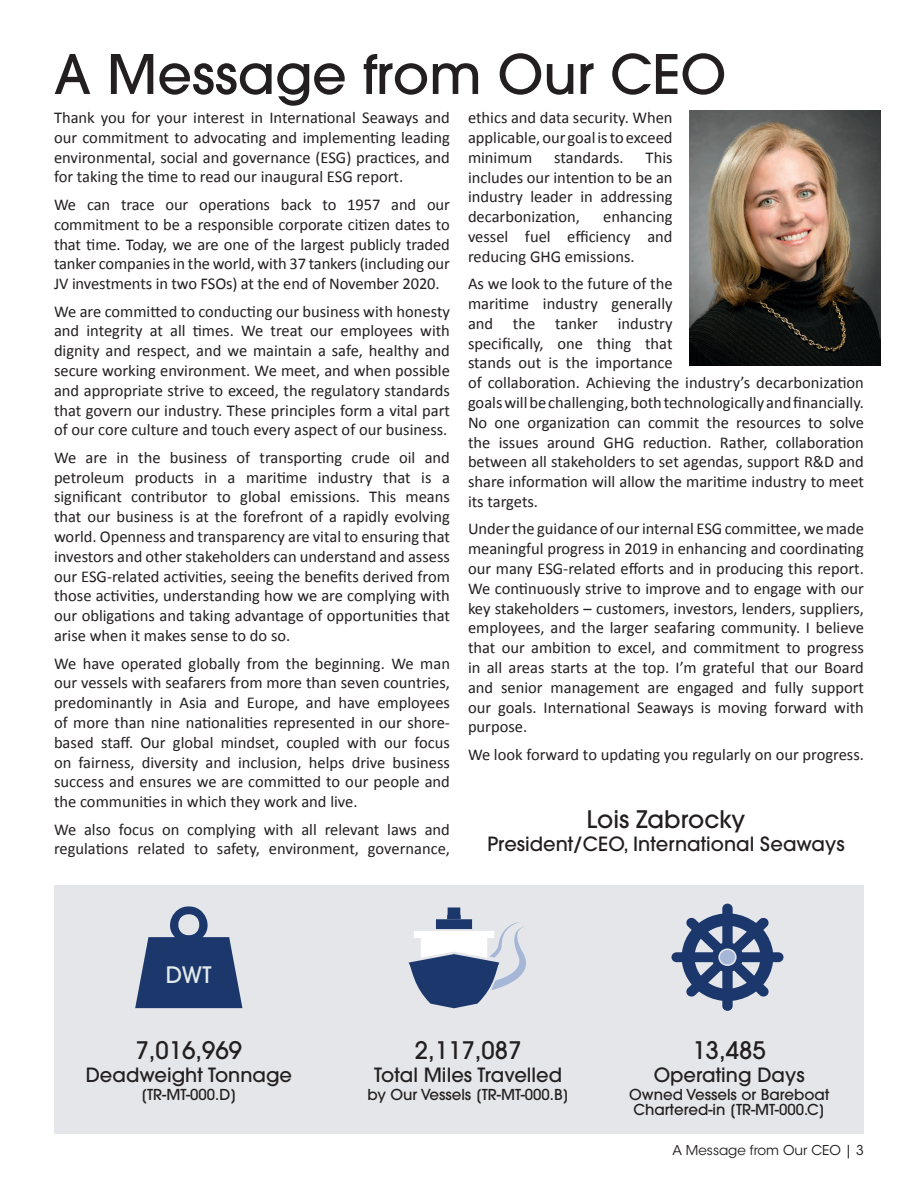
<style>
.page{position:relative;width:918px;height:1188px;background:#fff}
.page>*{position:absolute;margin:0;border:0;box-sizing:border-box;transform-origin:0 0}
.t1{font:500 54px "ITC Avant Garde Std";color:#231f20}
.t2{font:500 24px "ITC Avant Garde Std";color:#231f20}
.t3{font:500 22.5px "ITC Avant Garde Std";color:#e2ebe9}
.t4{font:500 19.5px "ITC Avant Garde Std";color:#231f20}
.t5{font:16.5px/19.8px "Calibri";color:#231f20;text-align:justify}
.t6{font:500 15px/15px "ITC Avant Garde Std";color:#231f20}
.t7{font:13.5px "ITC Avant Garde Std";color:#231f20}
</style>
<div class="page">
<img style="left:690px;top:111px;width:191px;height:255px">
<div style="left:54px;top:886px;width:810px;height:248px;background:#e4e6e9"></div>
<svg style="left:135px;top:906px;width:107px;height:102px"></svg>
<svg style="left:409px;top:908px;width:117px;height:100px"></svg>
<svg style="left:671px;top:904px;width:113px;height:107px"></svg>
<h1 class="t1" style="left:54px;top:40px;width:674px">A Message from Our CEO</h1>
<p class="t5" style="left:54px;top:108px;width:397px">Thank you for your interest in International Seaways and our commitment to advocating and implementing leading environmental, social and governance (ESG) practices, and for taking the time to read our inaugural ESG report.</p>
<p class="t5" style="left:54px;top:195px;width:397px">We can trace our operations back to 1957 and our commitment to be a responsible corporate citizen dates to that time. Today, we are one of the largest publicly traded tanker companies in the world, with 37 tankers (including our JV investments in two FSOs) at the end of November 2020.</p>
<p class="t5" style="left:54px;top:301px;width:398px">We are committed to conducting our business with honesty and integrity at all times. We treat our employees with dignity and respect, and we maintain a safe, healthy and secure working environment. We meet, and when possible and appropriate strive to exceed, the regulatory standards that govern our industry. These principles form a vital part of our core culture and touch every aspect of our business.</p>
<p class="t5" style="left:54px;top:448px;width:398px">We are in the business of transporting crude oil and petroleum products in a maritime industry that is a significant contributor to global emissions. This means that our business is at the forefront of a rapidly evolving world. Openness and transparency are vital to ensuring that investors and other stakeholders can understand and assess our ESG-related activities, seeing the benefits derived from those activities, understanding how we are complying with our obligations and taking advantage of opportunities that arise when it makes sense to do so.</p>
<p class="t5" style="left:54px;top:653px;width:398px">We have operated globally from the beginning. We man our vessels with seafarers from more than seven countries, predominantly in Asia and Europe, and have employees of more than nine nationalities represented in our shore&shy;based staff. Our global mindset, coupled with our focus on fairness, diversity and inclusion, helps drive business success and ensures we are committed to our people and the communities in which they work and live.</p>
<p class="t5" style="left:54px;top:819px;width:398px">We also focus on complying with all relevant laws and regulations related to safety, environment, governance,</p>
<p class="t5" style="left:468px;top:108px;width:206px">ethics and data security. When applicable, our goal is to exceed minimum</p>
<p class="t5" style="left:468px;top:147px;width:206px;text-indent:178px">This includes our intention to be an industry leader in addressing decarbonization,</p>
<p class="t5" style="left:554px;top:147px;width:71px">standards.</p>
<p class="t5" style="left:468px;top:207px;width:206px;text-indent:135px">enhancing vessel fuel efficiency and reducing GHG emissions.</p>
<p class="t5" style="left:468px;top:274px;width:398px;text-align:left">As we look to the future of the<br>maritime industry generally<br>and the tanker industry<br>specifically, one thing that<br>stands out is the importance<br>of collaboration. Achieving the industry’s decarbonization goals will be challenging, both technologically and financially.<br>No one organization can commit the resources to solve the issues around GHG reduction. Rather, collaboration between all stakeholders to set agendas, support R&amp;D and share information will allow the maritime industry to meet its targets.</p>
<p class="t5" style="left:468px;top:519px;width:398px">Under the guidance of our internal ESG committee, we made meaningful progress in 2019 in enhancing and coordinating our many ESG-related efforts and in producing this report.<br>We continuously strive to improve and to engage with our key stakeholders – customers, investors, lenders, suppliers, employees, and the larger seafaring community. I believe that our ambition to excel, and commitment to progress in all areas starts at the top. I’m grateful that our Board and senior management are engaged and fully support our goals. International Seaways is moving forward with purpose.</p>
<p class="t5" style="left:468px;top:745px;width:397px">We look forward to updating you regularly on our progress.</p>
<h2 class="t2" style="left:587px;top:804px;width:160px">Lois Zabrocky</h2>
<p class="t4" style="left:487px;top:832px;width:359px">President/CEO, International Seaways</p>
<h3 class="t3" style="left:166px;top:960px;width:47px">DWT</h3>
<h2 class="t2" style="left:136px;top:1035px;width:108px">7,016,969</h2>
<p class="t4" style="left:86px;top:1063px;width:208px">Deadweight Tonnage</p>
<p class="t6" style="left:141px;top:1087px;width:97px">[TR-MT-000.D]</p>
<h2 class="t2" style="left:415px;top:1035px;width:108px">2,117,087</h2>
<p class="t4" style="left:374px;top:1063px;width:189px">Total Miles Travelled</p>
<p class="t6" style="left:368px;top:1087px;width:203px">by Our Vessels [TR-MT-000.B]</p>
<h2 class="t2" style="left:693px;top:1035px;width:75px">13,485</h2>
<p class="t4" style="left:654px;top:1063px;width:152px">Operating Days</p>
<p class="t6" style="left:629px;top:1087px;width:202px">Owned Vessels or Bareboat<br>Chartered-in [TR-MT-000.C]</p>
<p class="t7" style="left:672px;top:1142px;width:193px">A Message from Our CEO | 3</p>
</div>
